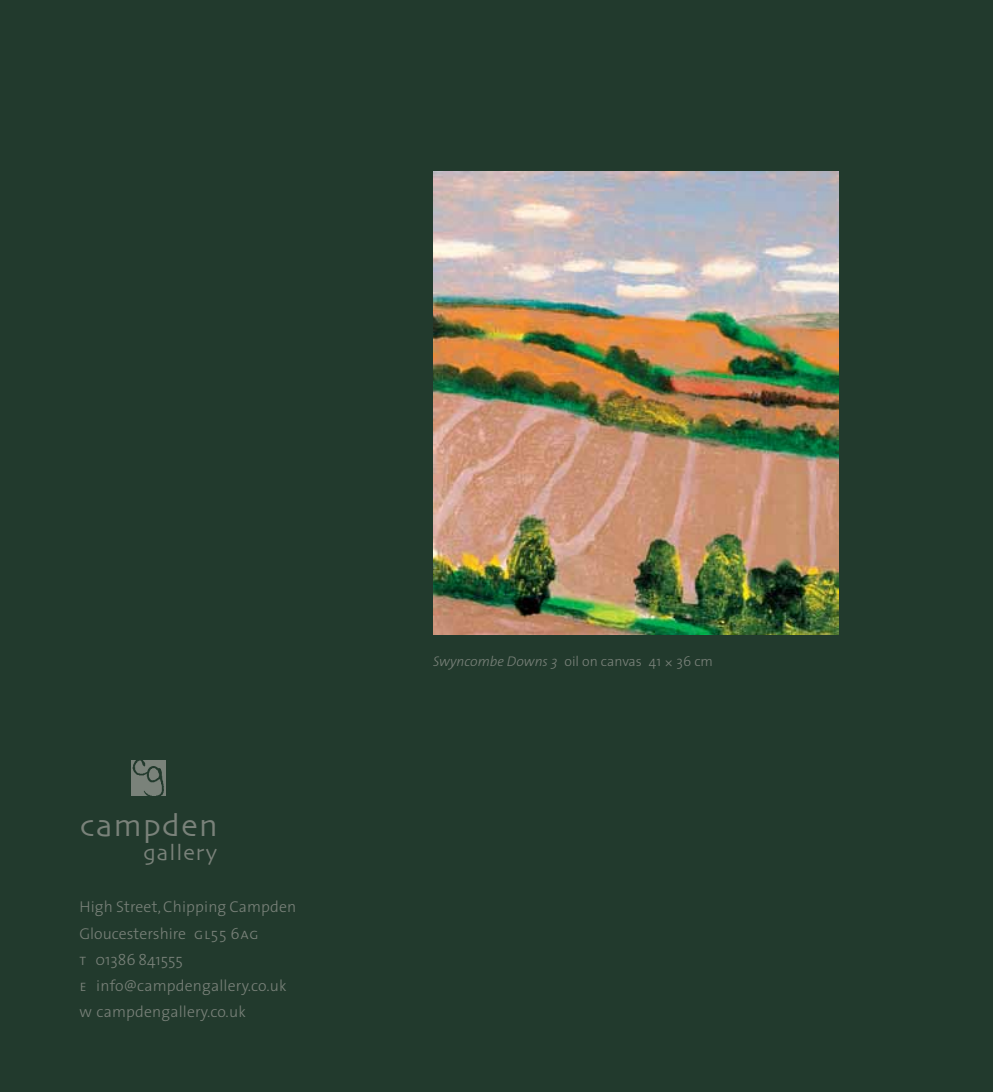
<style>
.page{position:relative;width:993px;height:1092px;background:#fff}
.page>*{position:absolute;margin:0;border:0;box-sizing:border-box;transform-origin:0 0}
.t1{font:31.85px "Skia";letter-spacing:.045em;color:#7a827a}
.t2{font:22.4px "Skia";letter-spacing:.045em;color:#7a827a}
.t3{font:300 15.75px/26.2px "The Sans";letter-spacing:.01em;color:#7a827a}
.t4{font:300 14px "The Sans";color:#7a827a}
.s1{font-family:"The Sans Light Caps";font-weight:400}
.s2{font-style:italic}
.s3{font-family:"Brandon Grotesque";font-size:19.25px}
</style>
<div class="page">
<div style="left:0;top:0;width:992px;height:1091px;background:#223a2d"></div>
<img style="left:131px;top:760px;width:35px;height:35px">
<img style="left:433px;top:171px;width:405px;height:463px">
<h1 class="t1" style="left:80px;top:806px;width:139px">campden</h1>
<h2 class="t2" style="left:143px;top:839px;width:76px">gallery</h2>
<p class="t3" style="left:79px;top:893px;width:218px">High Street, Chipping Campden<br>Gloucestershire <span class="s1">gl</span>55 6<span class="s1">ag<br>t</span> 01386 841555<br><span class="s1">e</span> info@campdengallery.co.uk w campdengallery.co.uk</p>
<p class="t4" style="left:433px;top:649px;width:281px"><span class="s2">Swyncombe Downs 3</span> oil on canvas 41 <span class="s3">×</span> 36 cm</p>
</div>
